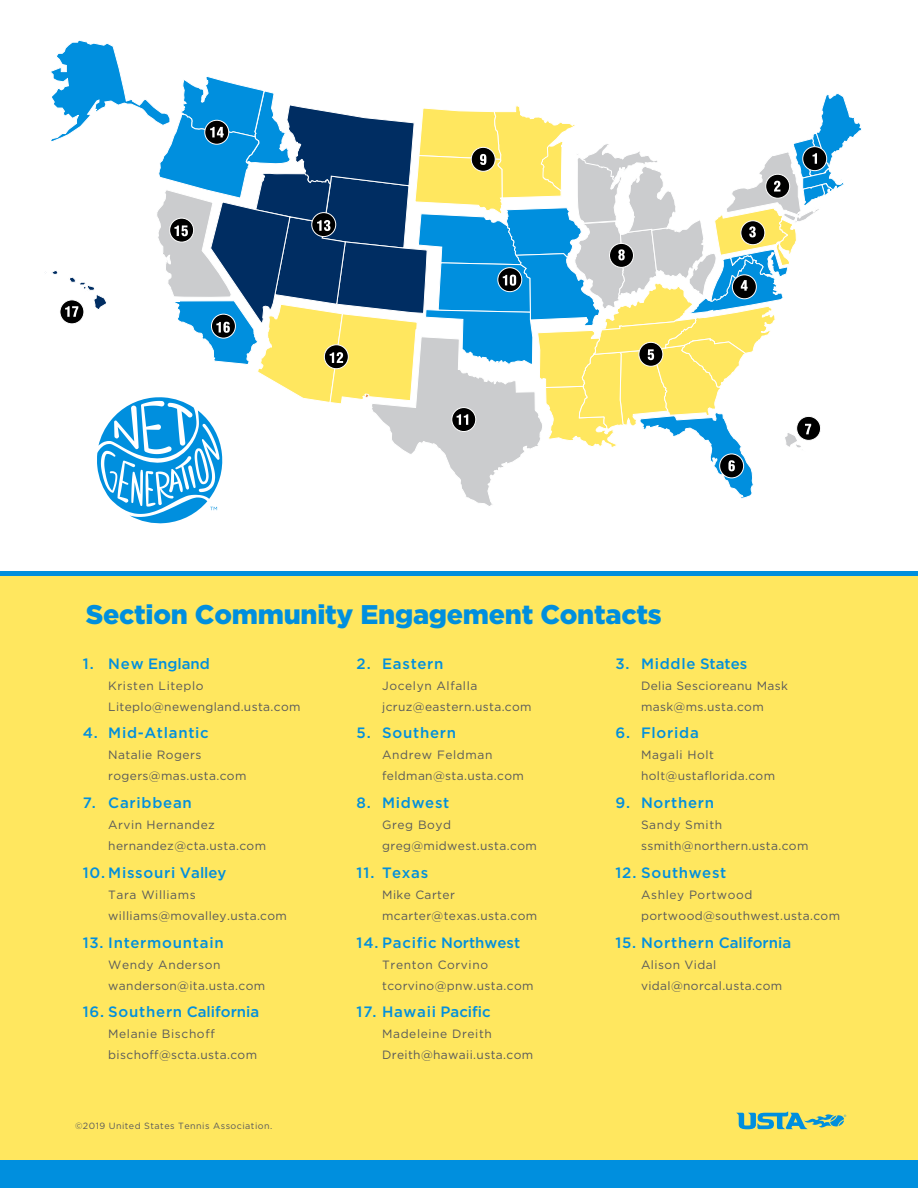
<style>
.page{position:relative;width:918px;height:1188px;background:#fff}
.page>*{position:absolute;margin:0;border:0;box-sizing:border-box;transform-origin:0 0}
.t1{font:900 27px "Gotham";letter-spacing:-.01em;color:#008fde}
.t2{font:500 15px "Gotham";letter-spacing:.05em;color:#008fde}
.t3{font:500 15px "Gotham";color:#008fde}
.t4{font:12px/21px "Gotham";letter-spacing:.03em;color:#58595b}
.t5{font:9px "Gotham";letter-spacing:.05em;color:#58595b}
</style>
<div class="page">
<div style="left:0;top:576px;width:918px;height:612px;background:#ffe75f"></div>
<div style="left:0;top:1160px;width:918px;height:28px;background:#008fde"></div>
<div style="left:0;top:571px;width:918px;height:5px;background:#008fde"></div>
<svg style="left:45px;top:40px;width:817px;height:484px"></svg>
<svg style="left:736px;top:1111px;width:110px;height:18px"></svg>
<h1 class="t1" style="left:86px;top:598px;width:577px">Section Community Engagement Contacts</h1>
<p class="t3" style="left:83px;top:655px;width:129px">1. New England</p>
<p class="t4" style="left:108px;top:675px;width:194px">Kristen Liteplo<br>Liteplo@newengland.usta.com</p>
<p class="t2" style="left:83px;top:725px;width:128px">4. Mid-Atlantic</p>
<p class="t4" style="left:108px;top:744px;width:140px">Natalie Rogers rogers@mas.usta.com</p>
<p class="t2" style="left:83px;top:794px;width:111px">7. Caribbean</p>
<p class="t4" style="left:108px;top:814px;width:159px">Arvin Hernandez hernandez@cta.usta.com</p>
<p class="t2" style="left:83px;top:864px;width:145px">10. Missouri Valley</p>
<p class="t4" style="left:108px;top:884px;width:180px">Tara Williams williams@movalley.usta.com</p>
<p class="t2" style="left:83px;top:934px;width:142px">13. Intermountain</p>
<p class="t4" style="left:108px;top:954px;width:159px">Wendy Anderson wanderson@ita.usta.com</p>
<p class="t3" style="left:83px;top:1004px;width:178px">16. Southern California</p>
<p class="t4" style="left:108px;top:1023px;width:150px">Melanie Bischoff bischoff@scta.usta.com</p>
<p class="t5" style="left:75px;top:1121px;width:199px">©2019 United States Tennis Association.</p>
<p class="t2" style="left:357px;top:655px;width:88px">2. Eastern</p>
<p class="t4" style="left:382px;top:675px;width:151px">Jocelyn Alfalla jcruz@eastern.usta.com</p>
<p class="t2" style="left:357px;top:725px;width:101px">5. Southern</p>
<p class="t4" style="left:382px;top:744px;width:143px">Andrew Feldman feldman@sta.usta.com</p>
<p class="t2" style="left:357px;top:794px;width:94px">8. Midwest</p>
<p class="t4" style="left:382px;top:814px;width:156px">Greg Boyd greg@midwest.usta.com</p>
<p class="t2" style="left:357px;top:864px;width:73px">11. Texas</p>
<p class="t4" style="left:382px;top:884px;width:157px">Mike Carter mcarter@texas.usta.com</p>
<p class="t3" style="left:357px;top:934px;width:165px">14. Pacific Northwest</p>
<p class="t4" style="left:382px;top:954px;width:153px">Trenton Corvino tcorvino@pnw.usta.com</p>
<p class="t2" style="left:357px;top:1004px;width:136px">17. Hawaii Pacific</p>
<p class="t4" style="left:382px;top:1023px;width:153px">Madeleine Dreith<br>Dreith@hawaii.usta.com</p>
<p class="t2" style="left:616px;top:655px;width:133px">3. Middle States</p>
<p class="t4" style="left:641px;top:675px;width:148px">Delia Sescioreanu Mask mask@ms.usta.com</p>
<p class="t2" style="left:616px;top:725px;width:85px">6. Florida</p>
<p class="t4" style="left:641px;top:744px;width:136px">Magali Holt holt@ustaflorida.com</p>
<p class="t2" style="left:616px;top:794px;width:100px">9. Northern</p>
<p class="t4" style="left:641px;top:814px;width:169px">Sandy Smith ssmith@northern.usta.com</p>
<p class="t2" style="left:616px;top:864px;width:112px">12. Southwest</p>
<p class="t4" style="left:641px;top:884px;width:201px">Ashley Portwood portwood@southwest.usta.com</p>
<p class="t3" style="left:616px;top:934px;width:177px">15. Northern California</p>
<p class="t4" style="left:641px;top:954px;width:143px">Alison Vidal vidal@norcal.usta.com</p>
</div>
